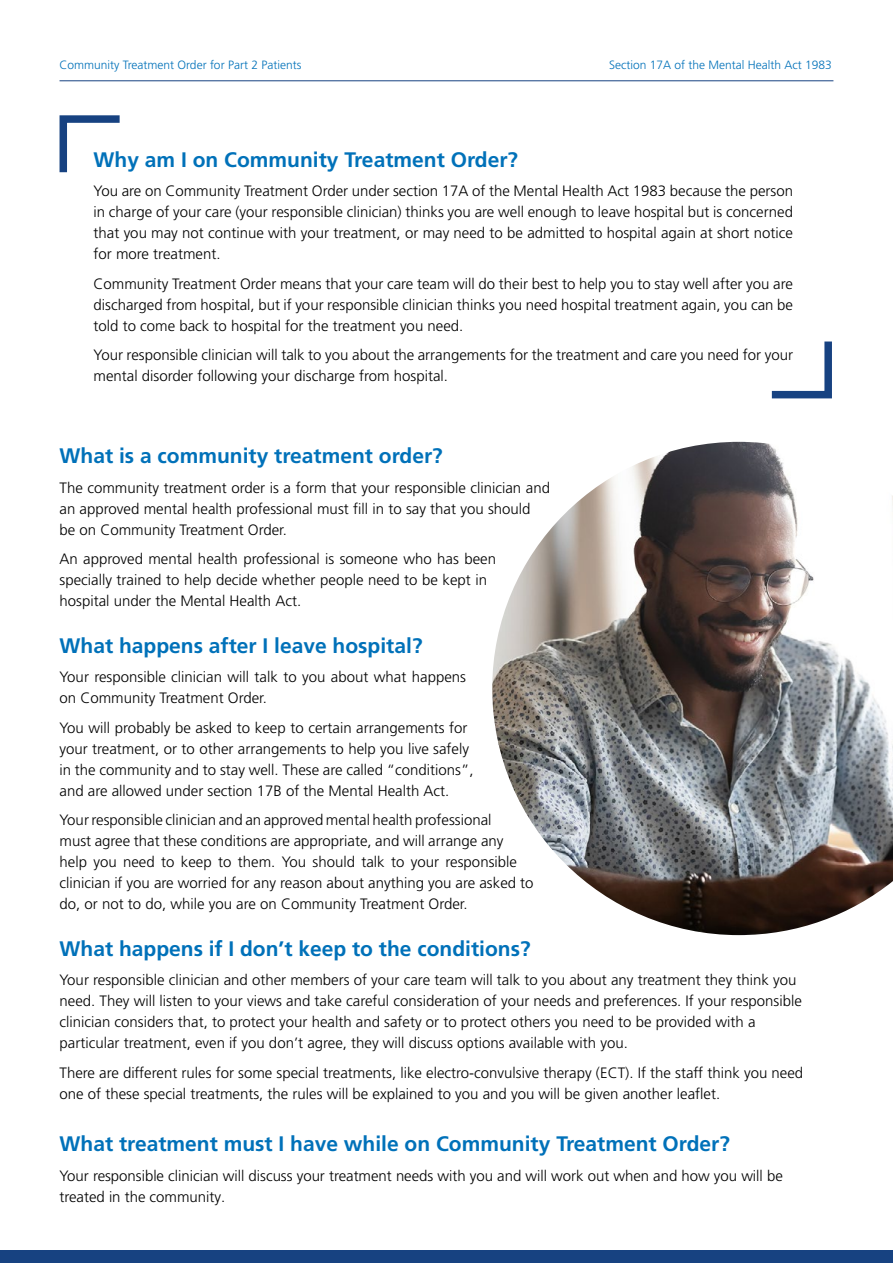
<style>
.page{position:relative;width:893px;height:1263px;background:#fff}
.page>*{position:absolute;margin:0;border:0;box-sizing:border-box;transform-origin:0 0}
.t1{font:700 21px "Frutiger LT Pro";color:#0071b9}
.t2{font:300 15px/21px "Frutiger LT Pro";color:#000}
.t3{font:300 12px "Frutiger LT Pro";color:#0071b9}
</style>
<div class="page">
<hr style="left:60px;top:80px;width:773px;height:1px;background:#174281">
<svg style="left:59px;top:115px;width:61px;height:58px"></svg>
<svg style="left:771px;top:341px;width:61px;height:58px"></svg>
<div style="left:0;top:1250px;width:893px;height:13px;background:#174281"></div>
<img style="left:492px;top:442px;width:401px;height:493px">
<p class="t3" style="left:60px;top:57px;width:243px">Community Treatment Order for Part 2 Patients</p>
<p class="t3" style="left:609px;top:57px;width:224px">Section 17A of the Mental Health Act 1983</p>
<h1 class="t1" style="left:94px;top:147px;width:426px">Why am I on Community Treatment Order?</h1>
<p class="t2" style="left:94px;top:181px;width:701px;text-align:justify">You are on Community Treatment Order under section 17A of the Mental Health Act 1983 because the person in charge of your care (your responsible clinician) thinks you are well enough to leave hospital but is concerned that you may not continue with your treatment, or may need to be admitted to hospital again at short notice for more treatment.</p>
<p class="t2" style="left:94px;top:273px;width:701px;text-align:justify">Community Treatment Order means that your care team will do their best to help you to stay well after you are discharged from hospital, but if your responsible clinician thinks you need hospital treatment again, you can be told to come back to hospital for the treatment you need.</p>
<p class="t2" style="left:94px;top:345px;width:701px">Your responsible clinician will talk to you about the arrangements for the treatment and care you need for your mental disorder following your discharge from hospital.</p>
<h1 class="t1" style="left:60px;top:443px;width:385px">What is a community treatment order?</h1>
<p class="t2" style="left:60px;top:477px;width:492px">The community treatment order is a form that your responsible clinician and an approved mental health professional must fill in to say that you should be on Community Treatment Order.</p>
<p class="t2" style="left:60px;top:549px;width:438px">An approved mental health professional is someone who has been specially trained to help decide whether people need to be kept in hospital under the Mental Health Act.</p>
<h1 class="t1" style="left:60px;top:633px;width:364px">What happens after I leave hospital?</h1>
<p class="t2" style="left:60px;top:667px;width:408px">Your responsible clinician will talk to you about what happens on Community Treatment Order.</p>
<p class="t2" style="left:60px;top:717px;width:415px">You will probably be asked to keep to certain arrangements for your treatment, or to other arrangements to help you live safely in the community and to stay well. These are called “conditions”, and are allowed under section 17B of the Mental Health Act.</p>
<p class="t2" style="left:60px;top:810px;width:476px">Your responsible clinician and an approved mental health professional<br>must agree that these conditions are appropriate, and will arrange any help you need to keep to them. You should talk to your responsible clinician if you are worried for any reason about anything you are asked to do, or not to do, while you are on Community Treatment Order.</p>
<h1 class="t1" style="left:60px;top:936px;width:473px">What happens if I don’t keep to the conditions?</h1>
<p class="t2" style="left:60px;top:970px;width:744px">Your responsible clinician and other members of your care team will talk to you about any treatment they think you need. They will listen to your views and take careful consideration of your needs and preferences. If your responsible clinician considers that, to protect your health and safety or to protect others you need to be provided with a particular treatment, even if you don’t agree, they will discuss options available with you.</p>
<p class="t2" style="left:60px;top:1062px;width:745px">There are different rules for some special treatments, like electro-convulsive therapy (ECT). If the staff think you need one of these special treatments, the rules will be explained to you and you will be given another leaflet.</p>
<h1 class="t1" style="left:60px;top:1131px;width:672px">What treatment must I have while on Community Treatment Order?</h1>
<p class="t2" style="left:60px;top:1165px;width:725px">Your responsible clinician will discuss your treatment needs with you and will work out when and how you will be treated in the community.</p>
</div>
